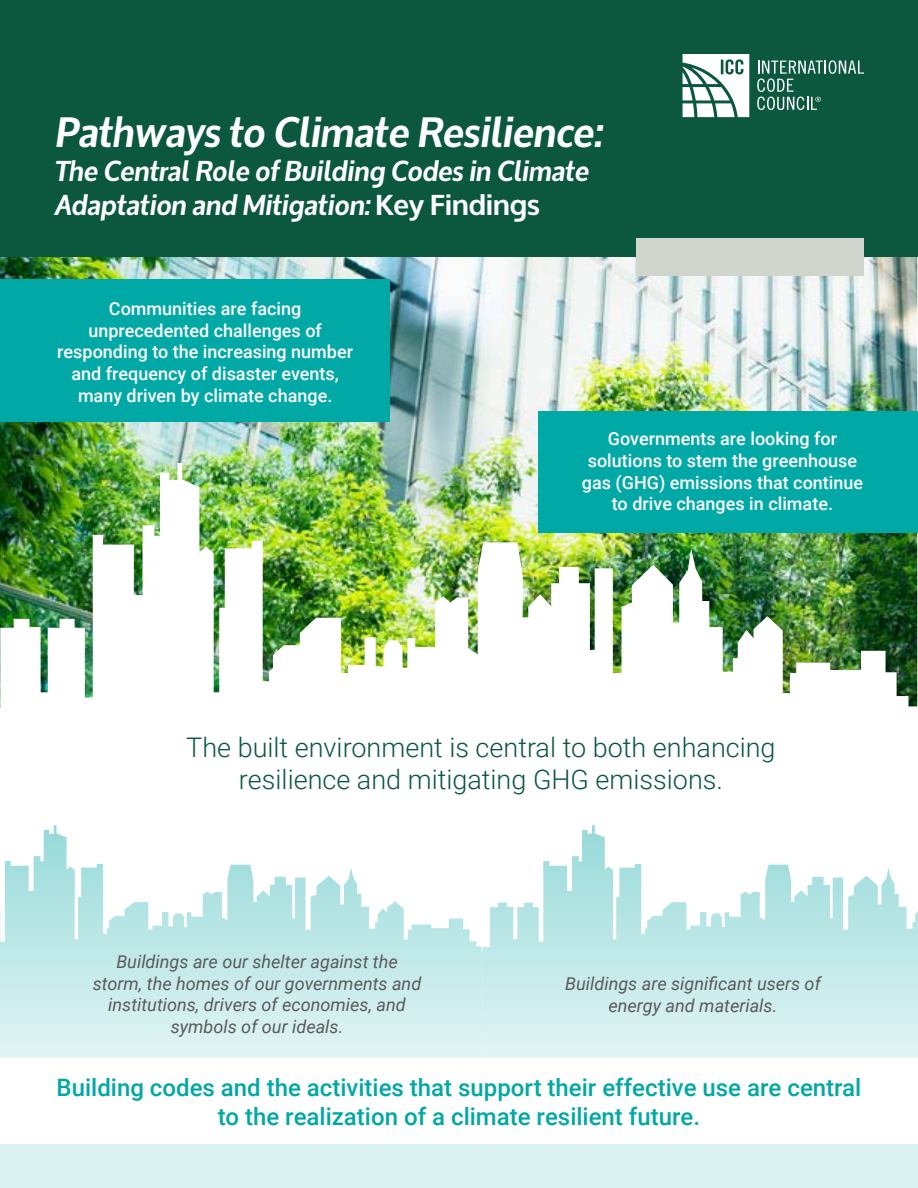
<style>
.page{position:relative;width:918px;height:1188px;background:#fff}
.page>*{position:absolute;margin:0;border:0;box-sizing:border-box;transform-origin:0 0}
.t1{font:italic 700 42px "Oxygen";color:#fff}
.t2{font:italic 700 28.5px/34.2px "Oxygen";color:#fff}
.t3{font:300 27px/32.4px "Roboto";color:#0b583f;text-align:center}
.t4{font:500 24px/28.8px "Roboto";color:#00a8a5;text-align:center}
.t5{font:500 18px/21.6px "Roboto";color:#fff;text-align:center}
.t6{font:italic 18px/21.6px "Roboto";color:#5a5a5c;text-align:center}
.s1{font-style:normal}
</style>
<div class="page">
<img style="left:0;top:256px;width:917px;height:452px">
<div style="left:0;top:0;width:918px;height:256px;background:#0b583f"></div>
<div style="left:637px;top:238px;width:227px;height:37px;background:#d0d5cd"></div>
<div style="left:0;top:280px;width:390px;height:142px;background:#00a9a5"></div>
<div style="left:539px;top:411px;width:379px;height:122px;background:#00a9a5"></div>
<svg style="left:0;top:825px;width:918px;height:233px"></svg>
<div style="left:0;top:1122px;width:918px;height:66px;background:#d9f2f1"></div>
<div style="left:0;top:1058px;width:917px;height:86px;background:#fff"></div>
<svg style="left:683px;top:54px;width:66px;height:63px"></svg>
<svg style="left:757px;top:60px;width:107px;height:50px"></svg>
<h1 class="t1" style="left:54px;top:106px;width:549px">Pathways to Climate Resilience:</h1>
<h2 class="t2" style="left:54px;top:155px;width:536px">The Central Role of Building Codes in Climate<br>Adaptation and Mitigation: <span class="s1">Key Findings</span></h2>
<p class="t5" style="left:57px;top:297px;width:297px">Communities are facing unprecedented challenges of responding to the increasing number and frequency of disaster events, many driven by climate change.</p>
<p class="t5" style="left:582px;top:428px;width:283px">Governments are looking for solutions to stem the greenhouse gas (GHG) emissions that continue to drive changes in climate.</p>
<h3 class="t3" style="left:186px;top:730px;width:591px">The built environment is central to both enhancing resilience and mitigating GHG emissions.</h3>
<p class="t6" style="left:93px;top:950px;width:330px">Buildings are our shelter against the storm, the homes of our governments and institutions, drivers of economies, and symbols of our ideals.</p>
<p class="t6" style="left:565px;top:972px;width:257px">Buildings are significant users of energy and materials.</p>
<h3 class="t4" style="left:57px;top:1073px;width:806px">Building codes and the activities that support their effective use are central to the realization of a climate resilient future.</h3>
</div>
